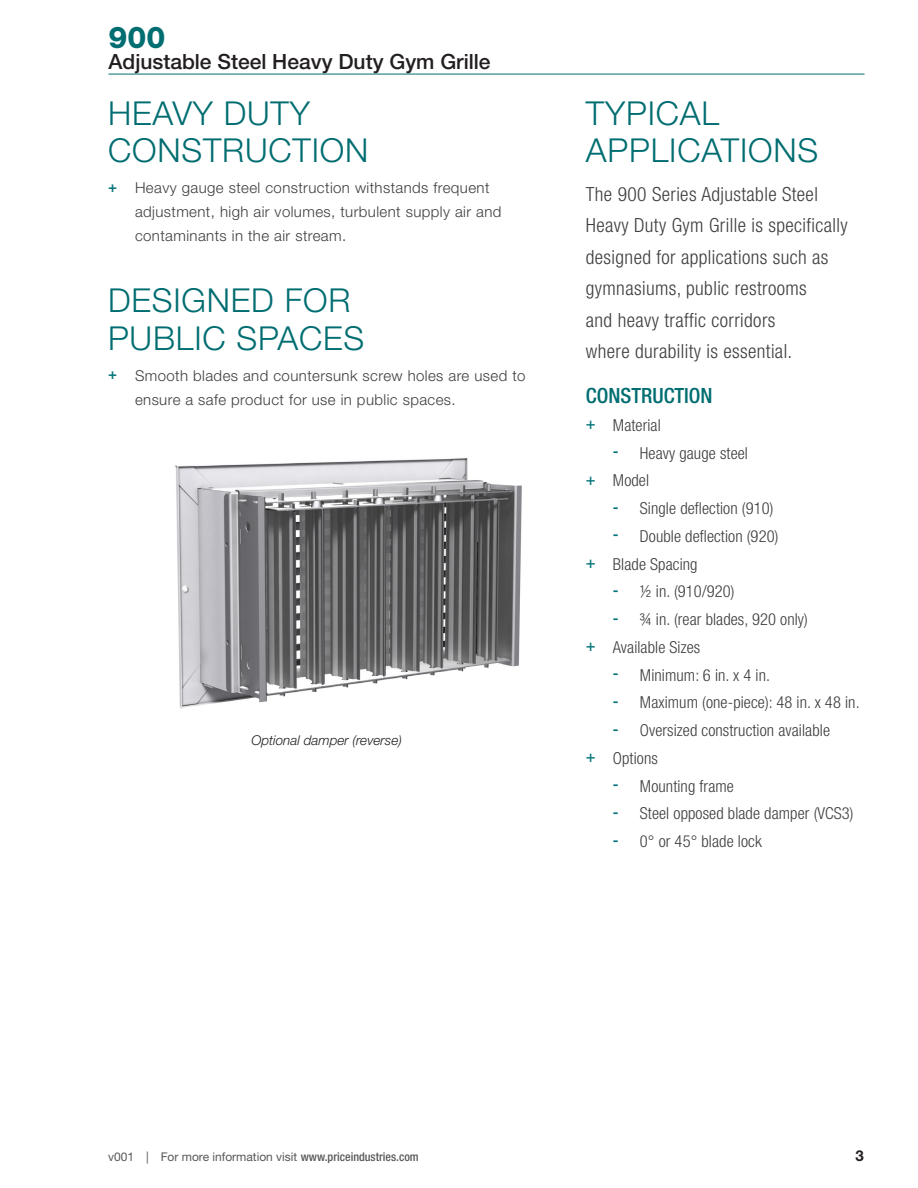
<style>
.page{position:relative;width:918px;height:1188px;background:#fff}
.page>*{position:absolute;margin:0;border:0;box-sizing:border-box;transform-origin:0 0}
.Special-Heading_2{font:300 33px/37.5px "Helvetica Neue LT Std";letter-spacing:.025em;color:#006d71}
.t1{font:800 30px "Helvetica Neue LT Std";color:#006d71}
.t2{font:500 21px "Helvetica Neue LT Std";color:#231f20}
.Sidebar_-_Heading_2{font:500 condensed 21px "Helvetica Neue LT Std";color:#006d71}
.Sidebar_-_Body_1{font:300 condensed 19.5px/31.5px "Helvetica Neue LT Std";letter-spacing:.02em;color:#3e3e3f}
.t3{font:300 condensed 16.5px "Helvetica Neue LT Std";letter-spacing:.005em;color:#3e3e3f}
.t4{font:300 15px/24px "Helvetica Neue LT Std";letter-spacing:.03em;color:#3e3e3f}
.t5{font:700 15px "Helvetica Neue LT Std";color:#231f20}
.Special-Caption{font:italic 300 13.5px "Helvetica Neue LT Std";color:#231f20}
.t6{font:12px "Helvetica Neue LT Std";color:#57585a}
.s1{font-weight:500;color:#08777c}
.s2{font-weight:500;font-stretch:condensed}
</style>
<div class="page">
<img style="left:174px;top:458px;width:348px;height:251px">
<hr style="left:109px;top:74px;width:756px;height:1px;background:#006d71">
<h2 class="t1" style="left:109px;top:20px;width:58px">900</h2>
<p class="t2" style="left:109px;top:49px;width:384px">Adjustable Steel Heavy Duty Gym Grille</p>
<p class="Special-Heading_2" style="left:108px;top:94px;width:262px">HEAVY DUTY<br>CONSTRUCTION</p>
<p class="t4" style="left:135px;top:175px;width:368px;text-indent:-27px"><span class="s1">+</span> Heavy gauge steel construction withstands frequent adjustment, high air volumes, turbulent supply air and contaminants in the air stream.</p>
<p class="Special-Heading_2" style="left:108px;top:281px;width:258px">DESIGNED FOR<br>PUBLIC SPACES</p>
<p class="t4" style="left:135px;top:363px;width:392px;text-indent:-27px"><span class="s1">+</span> Smooth blades and countersunk screw holes are used to ensure a safe product for use in public spaces.</p>
<p class="Special-Caption" style="left:252px;top:732px;width:152px">Optional damper (reverse)</p>
<p class="Special-Heading_2" style="left:586px;top:94px;width:234px">TYPICAL<br>APPLICATIONS</p>
<p class="Sidebar_-_Body_1" style="left:586px;top:178px;width:263px">The 900 Series Adjustable Steel<br>Heavy Duty Gym Grille is specifically designed for applications such as gymnasiums, public restrooms<br>and heavy traffic corridors<br>where durability is essential.</p>
<p class="Sidebar_-_Heading_2" style="left:586px;top:383px;width:128px">CONSTRUCTION</p>
<p class="t3" style="left:586px;top:416px;width:76px"><span class="s1">+</span> Material</p>
<p class="t3" style="left:613px;top:443px;width:137px"><span class="s1">-</span> Heavy gauge steel</p>
<p class="t3" style="left:586px;top:471px;width:65px"><span class="s1">+</span> Model</p>
<p class="t3" style="left:613px;top:499px;width:162px"><span class="s1">-</span> Single deflection (910)</p>
<p class="t3" style="left:613px;top:527px;width:167px"><span class="s1">-</span> Double deflection (920)</p>
<p class="t3" style="left:586px;top:554px;width:113px"><span class="s1">+</span> Blade Spacing</p>
<p class="t3" style="left:613px;top:582px;width:123px"><span class="s1">-</span> ½ in. (910/920)</p>
<p class="t3" style="left:613px;top:610px;width:196px"><span class="s1">-</span> ¾ in. (rear blades, 920 only)</p>
<p class="t3" style="left:586px;top:638px;width:116px"><span class="s1">+</span> Available Sizes</p>
<p class="t3" style="left:613px;top:665px;width:159px"><span class="s1">-</span> Minimum: 6 in. x 4 in.</p>
<p class="t3" style="left:613px;top:693px;width:248px"><span class="s1">-</span> Maximum (one-piece): 48 in. x 48 in.</p>
<p class="t3" style="left:613px;top:721px;width:219px"><span class="s1">-</span> Oversized construction available</p>
<p class="t3" style="left:586px;top:749px;width:73px"><span class="s1">+</span> Options</p>
<p class="t3" style="left:613px;top:776px;width:123px"><span class="s1">-</span> Mounting frame</p>
<p class="t3" style="left:613px;top:804px;width:242px"><span class="s1">-</span> Steel opposed blade damper (VCS3)</p>
<p class="t3" style="left:613px;top:832px;width:150px"><span class="s1">-</span> 0° or 45° blade lock</p>
<p class="t6" style="left:108px;top:1150px;width:312px">v001 | For more information visit <span class="s2">www.priceindustries.com</span></p>
<p class="t5" style="left:856px;top:1146px;width:10px">3</p>
</div>
